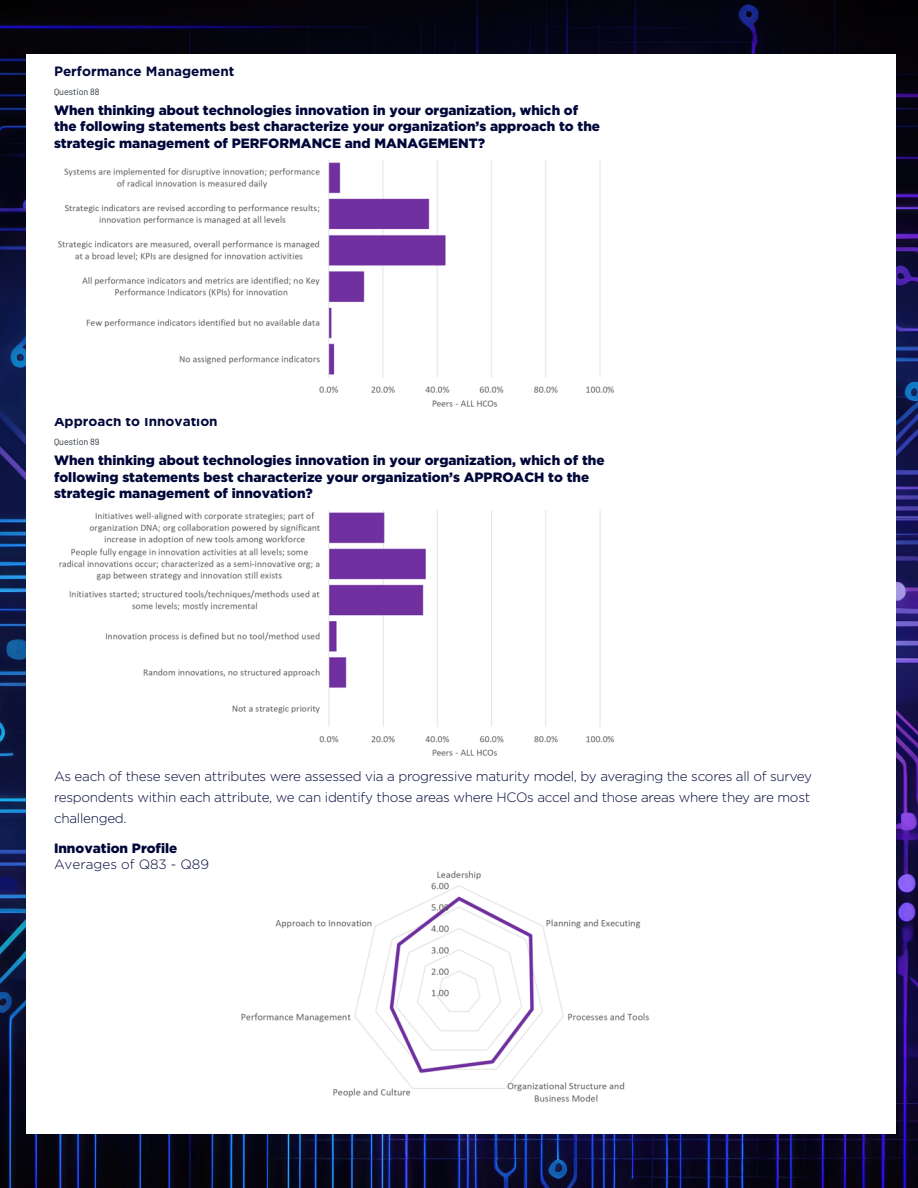
<style>
.page{position:relative;width:918px;height:1188px;background:#fff}
.page>*{position:absolute;margin:0;border:0;box-sizing:border-box;transform-origin:0 0}
.t1{font:900 13.5px/16.2px "Gotham";color:#000839}
.t2{font:300 13.5px/21px "Gotham";letter-spacing:-.02em;color:#000839}
.t3{font:700 13.5px "Gotham";color:#000839}
.t4{font:300 13.5px "Gotham";color:#000839}
.t5{font:9px "Barlow";color:#2b333a}
</style>
<div class="page">
<img style="left:0;top:0;width:918px;height:1188px">
<div style="left:26px;top:54px;width:870px;height:1080px;background:#fff"></div>
<img style="left:57px;top:159px;width:557px;height:248px">
<img style="left:59px;top:510px;width:556px;height:246px">
<img style="left:241px;top:870px;width:409px;height:232px">
<p class="t3" style="left:54px;top:64px;width:182px">Performance Management</p>
<p class="t5" style="left:54px;top:85px;width:47px">Question 88</p>
<p class="t1" style="left:54px;top:102px;width:548px">When thinking about technologies innovation in your organization, which of the following statements best characterize your organization’s approach to the strategic management of PERFORMANCE and MANAGEMENT?</p>
<p class="t3" style="left:54px;top:414px;width:165px">Approach to Innovation</p>
<p class="t5" style="left:54px;top:435px;width:47px">Question 89</p>
<p class="t1" style="left:54px;top:452px;width:552px">When thinking about technologies innovation in your organization, which of the following statements best characterize your organization’s APPROACH to the strategic management of innovation?</p>
<p class="t2" style="left:54px;top:766px;width:760px">As each of these seven attributes were assessed via a progressive maturity model, by averaging the scores all of survey respondents within each attribute, we can identify those areas where HCOs accel and those areas where they are most challenged.</p>
<p class="t1" style="left:54px;top:840px;width:125px">Innovation Profile</p>
<p class="t4" style="left:54px;top:857px;width:157px">Averages of Q83 - Q89</p>
</div>
